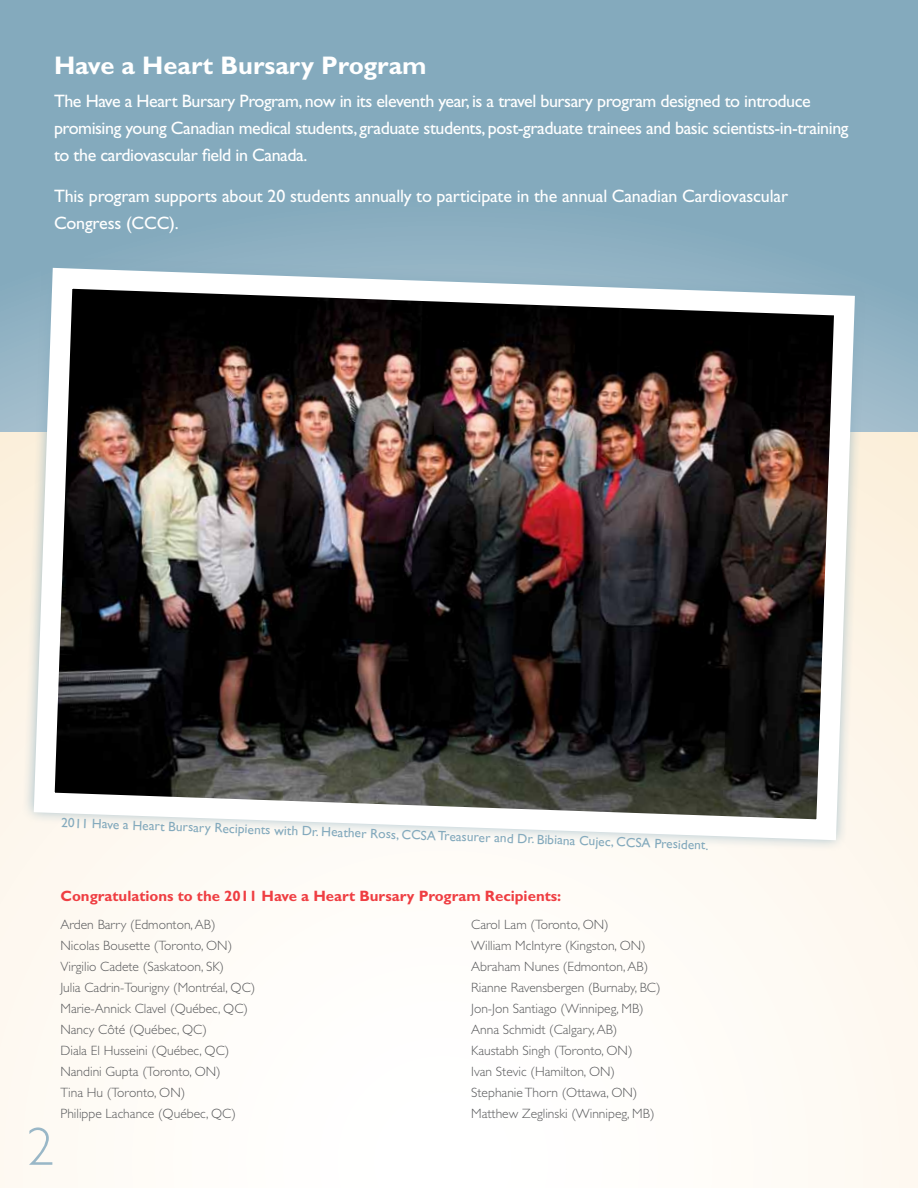
<style>
.page{position:relative;width:918px;height:1188px;background:#fff}
.page>*{position:absolute;margin:0;border:0;box-sizing:border-box;transform-origin:0 0}
.t1{font:300 54px "Gill Sans";color:#99b7c7}
.t2{font:700 25.5px "Gill Sans";color:#fff}
.t3{font:18px/27px "Gill Sans";letter-spacing:-.025em;color:#fff}
.t4{font:700 15px "Gill Sans";color:#ef3e42}
.t5{font:300 13.5px/21px "Gill Sans";color:#58595b}
.t6{font:13.5px "Gill Sans";color:#84aabd}
</style>
<div class="page">
<div style="left:0;top:0;width:918px;height:432px;background:#84aabd"></div>
<div style="left:0;top:432px;width:918px;height:756px;background:linear-gradient(to bottom,#fbefdb,#fffffe)"></div>
<img style="left:23px;top:257px;width:842px;height:594px">
<h2 class="t2" style="left:54px;top:50px;width:374px">Have a Heart Bursary Program</h2>
<p class="t3" style="left:54px;top:88px;width:796px">The Have a Heart Bursary Program, now in its eleventh year, is a travel bursary program designed to introduce promising young Canadian medical students, graduate students, post-graduate trainees and basic scientists-in-training to the cardiovascular field in Canada.</p>
<h3 class="t3" style="left:54px;top:182px;width:736px">This program supports about 20 students annually to participate in the annual Canadian Cardiovascular<br>Congress (CCC).</h3>
<p class="t6" style="left:62px;top:815px;width:649px;rotate:2deg">2011 Have a Heart Bursary Recipients with Dr. Heather Ross, CCSA Treasurer and Dr. Bibiana Cujec, CCSA President.</p>
<p class="t4" style="left:60px;top:887px;width:502px">Congratulations to the 2011 Have a Heart Bursary Program Recipients:</p>
<p class="t5" style="left:60px;top:914px;width:196px">Arden Barry (Edmonton, AB)<br>Nicolas Bousette (Toronto, ON)<br>Virgilio Cadete (Saskatoon, SK)<br>Julia Cadrin-Tourigny (Montréal, QC)<br>Marie-Annick Clavel (Québec, QC)<br>Nancy Côté (Québec, QC)<br>Diala El Husseini (Québec, QC)<br>Nandini Gupta (Toronto, ON)<br>Tina Hu (Toronto, ON)<br>Philippe Lachance (Québec, QC)</p>
<p class="t5" style="left:471px;top:914px;width:191px">Carol Lam (Toronto, ON)<br>William McIntyre (Kingston, ON)<br>Abraham Nunes (Edmonton, AB)<br>Rianne Ravensbergen (Burnaby, BC)<br>Jon-Jon Santiago (Winnipeg, MB)<br>Anna Schmidt (Calgary, AB)<br>Kaustabh Singh (Toronto, ON)<br>Ivan Stevic (Hamilton, ON)<br>Stephanie Thorn (Ottawa, ON)<br>Matthew Zeglinski (Winnipeg, MB)</p>
<h1 class="t1" style="left:27px;top:1116px;width:28px">2</h1>
</div>
